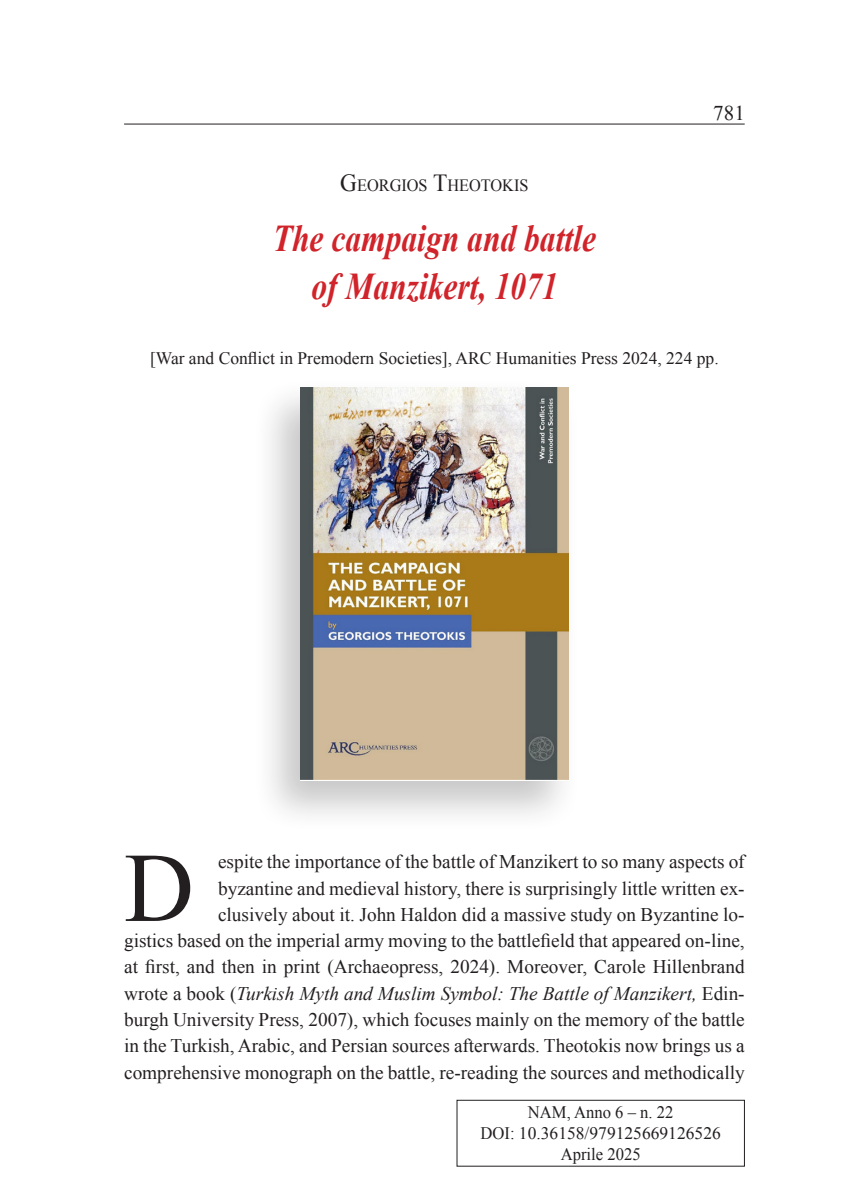
<style>
.page{position:relative;width:844px;height:1191px;background:#fff}
.page>*{position:absolute;margin:0;border:0;box-sizing:border-box;transform-origin:0 0}
.t1{font:98.52px "Times New Roman";color:#231f20}
.t2{font:italic 700 37.8px/47.8px "Times New Roman";color:#d1232a;text-align:center;scale:.83 1}
.t3{font:21px "Times New Roman";color:#231f20}
.t4{font:19.25px/26.2px "Times New Roman";color:#231f20;text-align:right}
.t5{font:17.5px "Times New Roman";color:#231f20}
.t6{font:17.5px/21px "Times New Roman";color:#231f20;text-align:center;scale:.95 1}
.t7{font:17.15px "Times New Roman";color:#231f20;scale:.95 1}
.s1{font-size:24.5px}
.s2{font-style:italic}
.s3{font-style:inherit}
</style>
<div class="page">
<hr style="left:124px;top:124px;width:620px;height:1px;background:#231f20">
<div style="left:252px;top:377px;width:329px;height:455px;background:#231f20;opacity:.25"></div>
<img style="left:300px;top:387px;width:268px;height:393px">
<div style="left:456px;top:1100px;width:288px;height:66px;border:1px solid #231f20"></div>
<p class="t7" style="left:340px;top:173px;width:198px"><span class="s1">G</span>EORGIOS <span class="s1">T</span>HEOTOKIS</p>
<h2 class="t2" style="left:273px;top:213px;width:391px">The campaign and battle of Manzikert, 1071</h2>
<p class="t3" style="left:713px;top:99px;width:33px">781</p>
<p class="t5" style="left:150px;top:347px;width:570px">[War and Conflict in Premodern Societies], ARC Humanities Press 2024, 224 pp.</p>
<p class="t4" style="left:124px;top:848px;width:622px">espite the importance of the battle of Manzikert to so many aspects of<br>byzantine and medieval history, there is surprisingly little written ex-<br>clusively about it. John Haldon did a massive study on Byzantine lo-<br>gistics based on the imperial army moving to the battlefield that appeared on-line, at first, and then in print (Archaeopress, 2024). Moreover, Carole Hillenbrand wrote a book (<span class="s2">Turkish Myth and Muslim Symbol: The Battle of Manzikert,</span> Edin&shy;burgh University Press, 2007), which focuses mainly on the memory of the battle in the Turkish, Arabic, and Persian sources afterwards. Theotokis now brings us a comprehensive monograph on the battle, re-reading the sources and methodically</p>
<p class="t6" style="left:480px;top:1101px;width:254px">NAM, Anno 6 – n. 22<br>DOI: <span class="s3">10.36158/979125669126526<br></span>Aprile 2025</p>
<h1 class="t1" style="left:124px;top:821px;width:71px">D</h1>
</div>
